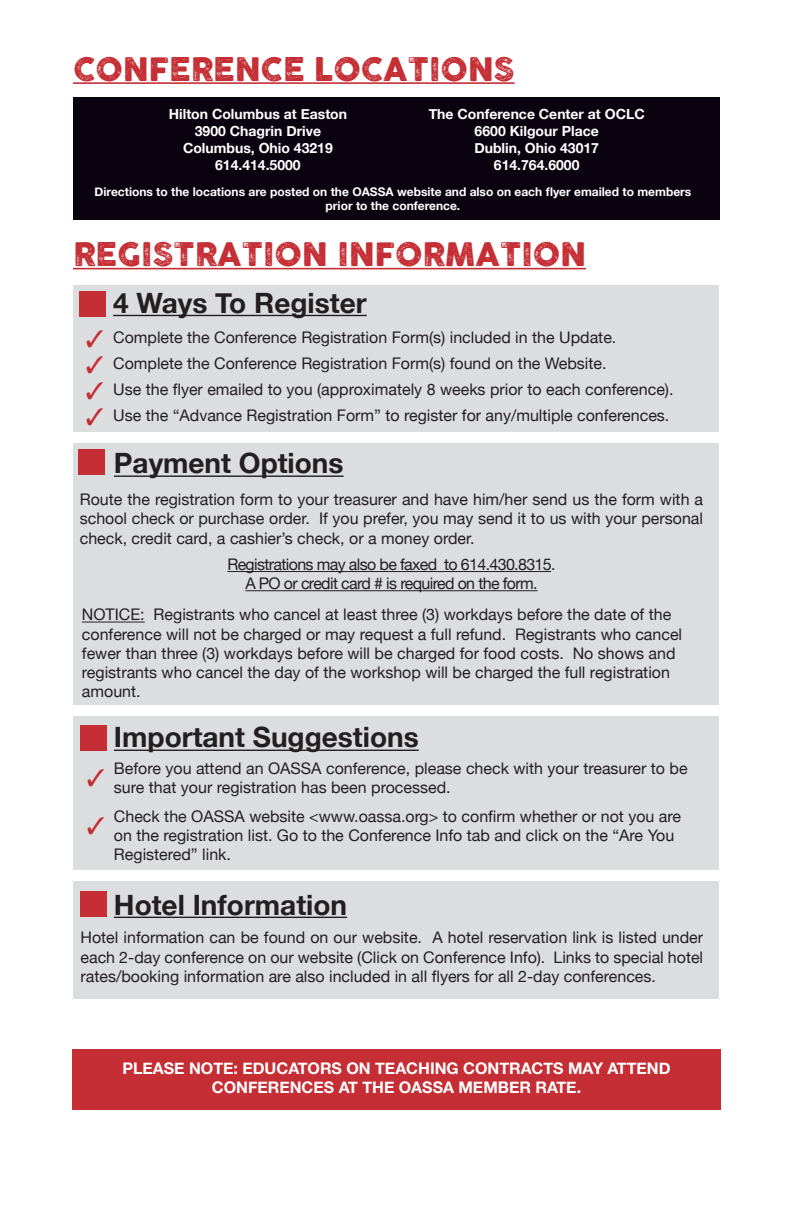
<style>
.page{position:relative;width:792px;height:1224px;background:#fff}
.page>*{position:absolute;margin:0;border:0;box-sizing:border-box;transform-origin:0 0}
.t1{font:32px "COCOGOOSELETTERPRESS";color:#c52e34}
.t2{font:700 28px "Helvetica Neue";color:#231f20}
.t3{font:16px/19.2px "Helvetica Neue";color:#231f20}
.t4{font:700 16px/19.2px "Helvetica Neue";color:#fff;text-align:center}
.t5{font:16px/19.2px "Helvetica Neue";letter-spacing:-.04em;color:#231f20;text-align:center}
.t6{font:700 14px/16.8px "Helvetica Neue";color:#fff;text-align:center}
.t7{font:700 12px/14.4px "Helvetica Neue";color:#fff;text-align:center}
</style>
<div class="page">
<hr style="left:73px;top:82px;width:442px;height:2px;background:#c52e34">
<hr style="left:73px;top:268px;width:513px;height:1px;background:#c52e34">
<div style="left:72px;top:1049px;width:649px;height:61px;background:#c52e34"></div>
<div style="left:73px;top:285px;width:646px;height:147px;background:#dcdddf"></div>
<hr style="left:113px;top:315px;width:254px;height:1px;background:#231f20">
<div style="left:80px;top:291px;width:26px;height:26px;background:#c52e34"></div>
<div style="left:73px;top:443px;width:646px;height:262px;background:#dcdddf"></div>
<hr style="left:227px;top:571px;width:324px;height:1px;background:#231f20">
<hr style="left:245px;top:590px;width:293px;height:1px;background:#231f20">
<hr style="left:82px;top:622px;width:63px;height:1px;background:#231f20">
<div style="left:79px;top:449px;width:26px;height:26px;background:#c52e34"></div>
<hr style="left:114px;top:475px;width:230px;height:2px;background:#231f20">
<div style="left:73px;top:716px;width:646px;height:154px;background:#dcdddf"></div>
<div style="left:81px;top:726px;width:26px;height:25px;background:#c52e34"></div>
<hr style="left:114px;top:750px;width:305px;height:1px;background:#231f20">
<div style="left:73px;top:881px;width:646px;height:117px;background:#dcdddf"></div>
<div style="left:81px;top:891px;width:26px;height:26px;background:#c52e34"></div>
<hr style="left:114px;top:917px;width:233px;height:1px;background:#231f20">
<div style="left:73px;top:98px;width:647px;height:122px;background:#0a020f"></div>
<h1 class="t1" style="left:73px;top:51px;width:443px">CONFERENCE LOCATIONS</h1>
<p class="t6" style="left:169px;top:106px;width:180px">Hilton Columbus at Easton<br>3900 Chagrin Drive<br>Columbus, Ohio 43219<br>614.414.5000</p>
<p class="t6" style="left:429px;top:106px;width:218px">The Conference Center at OCLC<br>6600 Kilgour Place<br>Dublin, Ohio 43017<br>614.764.6000</p>
<p class="t7" style="left:95px;top:184px;width:598px">Directions to the locations are posted on the OASSA website and also on each flyer emailed to members prior to the conference.</p>
<h1 class="t1" style="left:73px;top:236px;width:514px">REGISTRATION INFORMATION</h1>
<h2 class="t2" style="left:113px;top:281px;width:255px">4 Ways To Register</h2>
<p class="t3" style="left:113px;top:355px;width:495px">Complete the Conference Registration Form(s) found on the Website.</p>
<p class="t3" style="left:113px;top:329px;width:505px">Complete the Conference Registration Form(s) included in the Update.</p>
<p class="t3" style="left:113px;top:377px;width:562px;line-height:26px">Use the flyer emailed to you (approximately 8 weeks prior to each conference).<br>Use the “Advance Registration Form” to register for any/multiple conferences.</p>
<h2 class="t2" style="left:114px;top:441px;width:231px">Payment Options</h2>
<p class="t3" style="left:80px;top:491px;width:625px;text-align:justify">Route the registration form to your treasurer and have him/her send us the form with a school check or purchase order. If you prefer, you may send it to us with your personal check, credit card, a cashier’s check, or a money order.</p>
<p class="t5" style="left:227px;top:556px;width:330px">Registrations may also be faxed to 614.430.8315.<br>A PO or credit card # is required on the form.</p>
<p class="t3" style="left:82px;top:606px;width:602px">NOTICE: Registrants who cancel at least three (3) workdays before the date of the conference will not be charged or may request a full refund. Registrants who cancel fewer than three (3) workdays before will be charged for food costs. No shows and registrants who cancel the day of the workshop will be charged the full registration amount.</p>
<h2 class="t2" style="left:114px;top:716px;width:306px">Important Suggestions</h2>
<p class="t3" style="left:114px;top:760px;width:575px">Before you attend an OASSA conference, please check with your treasurer to be</p>
<p class="t3" style="left:114px;top:774px;width:569px;line-height:28.8px;text-indent:-27px"><sup>✓</sup> sure that your registration has been processed.<br>Check the OASSA website &lt;www.oassa.org&gt; to confirm whether or not you are</p>
<p class="t3" style="left:114px;top:827px;width:562px">on the registration list. Go to the Conference Info tab and click on the “Are You<br>Registered” link.</p>
<h2 class="t2" style="left:114px;top:883px;width:235px">Hotel Information</h2>
<p class="t3" style="left:81px;top:929px;width:624px;text-align:justify">Hotel information can be found on our website. A hotel reservation link is listed under each 2-day conference on our website (Click on Conference Info). Links to special hotel rates/booking information are also included in all flyers for all 2-day conferences.</p>
<p class="t4" style="left:122px;top:1059px;width:550px">PLEASE NOTE: EDUCATORS ON TEACHING CONTRACTS MAY ATTEND<br>CONFERENCES AT THE OASSA MEMBER RATE.</p>
</div>
